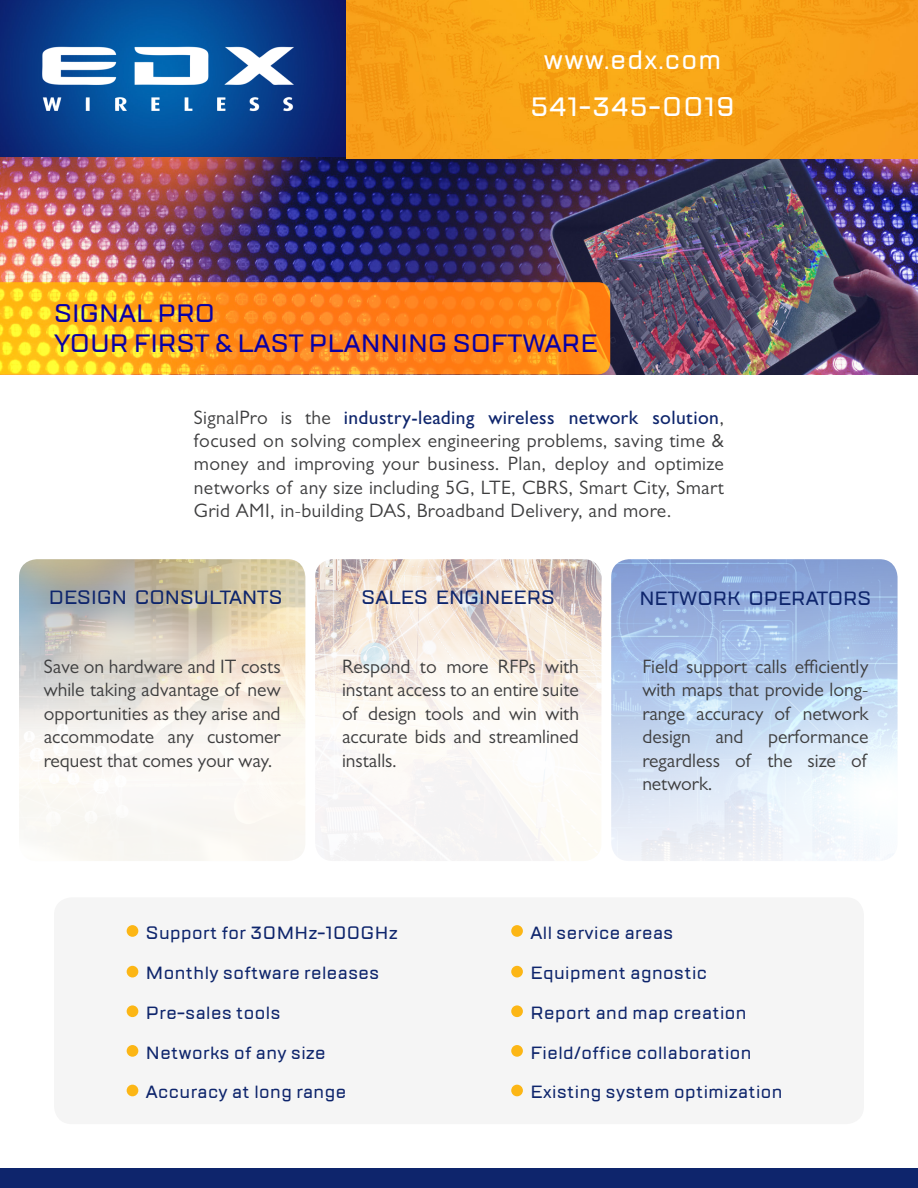
<style>
.page{position:relative;width:918px;height:1188px;background:#fff}
.page>*{position:absolute;margin:0;border:0;box-sizing:border-box;transform-origin:0 0}
.t1{font:500 27px "TT Lakes";letter-spacing:.05em;color:#fff}
.t2{font:500 25.5px "TT Lakes";color:#0a00a5}
.t3{font:19.5px/23.4px "Gill Sans MT Pro";color:#3e3e3f;text-align:justify}
.t4{font:500 19.5px "TT Lakes";color:#0e256c}
.t5{font:500 18px "TT Lakes";letter-spacing:.025em;color:#0e256c}
.s1{font-weight:500;color:#0e256c}
</style>
<div class="page">
<img style="left:19px;top:559px;width:286px;height:302px">
<img style="left:315px;top:559px;width:286px;height:302px">
<img style="left:611px;top:559px;width:287px;height:302px">
<div style="left:54px;top:897px;width:810px;height:227px;background:#f5f5f5;border-radius:18px"></div>
<img style="left:0;top:157px;width:918px;height:218px">
<div style="left:0;top:1168px;width:918px;height:20px;background:#0e256c"></div>
<img style="left:0;top:0;width:346px;height:157px">
<img style="left:346px;top:0;width:572px;height:158px">
<img style="left:37px;top:24px;width:263px;height:113px">
<svg style="left:0;top:282px;width:610px;height:93px;background:#fd981c"></svg>
<div style="left:127px;top:925px;width:11px;height:12px;background:#fcb615;border-radius:50%"></div>
<div style="left:127px;top:966px;width:11px;height:11px;background:#fcb615;border-radius:50%"></div>
<div style="left:511px;top:925px;width:12px;height:12px;background:#fcb615;border-radius:50%"></div>
<div style="left:511px;top:1005px;width:12px;height:12px;background:#fcb615;border-radius:50%"></div>
<div style="left:511px;top:1045px;width:12px;height:12px;background:#fcb615;border-radius:50%"></div>
<div style="left:511px;top:1085px;width:12px;height:11px;background:#fcb615;border-radius:50%"></div>
<div style="left:127px;top:1005px;width:11px;height:12px;background:#fcb615;border-radius:50%"></div>
<div style="left:127px;top:1045px;width:11px;height:12px;background:#fcb615;border-radius:50%"></div>
<div style="left:127px;top:1085px;width:11px;height:11px;background:#fcb615;border-radius:50%"></div>
<div style="left:511px;top:966px;width:12px;height:11px;background:#fcb615;border-radius:50%"></div>
<p class="t1" style="left:544px;top:42px;width:179px">www.edx.com</p>
<p class="t1" style="left:530px;top:89px;width:206px">541-345-0019</p>
<p class="t2" style="left:54px;top:296px;width:163px">SIGNAL PRO</p>
<p class="t2" style="left:54px;top:327px;width:545px">YOUR FIRST &amp; LAST PLANNING SOFTWARE</p>
<p class="t3" style="left:194px;top:405px;width:532px">SignalPro is the <span class="s1">industry-leading wireless network solution</span>, focused on solving complex engineering problems, saving time &amp; money and improving your business. Plan, deploy and optimize networks of any size including 5G, LTE, CBRS, Smart City, Smart Grid AMI, in-building DAS, Broadband Delivery, and more.</p>
<p class="t4" style="left:49px;top:584px;width:235px">DESIGN CONSULTANTS</p>
<p class="t4" style="left:362px;top:584px;width:195px">SALES ENGINEERS</p>
<p class="t4" style="left:639px;top:585px;width:233px">NETWORK OPERATORS</p>
<p class="t3" style="left:44px;top:655px;width:238px">Save on hardware and IT costs while taking advantage of new opportunities as they arise and accommodate any customer request that comes your way.</p>
<p class="t3" style="left:342px;top:655px;width:238px">Respond to more RFPs with instant access to an entire suite of design tools and win with accurate bids and streamlined installs.</p>
<p class="t3" style="left:642px;top:655px;width:228px">Field support calls efficiently with maps that provide long&shy;range accuracy of network design</p>
<p class="t3" style="left:642px;top:725px;width:228px;text-indent:126px">performance regardless of the size of network.</p>
<p class="t3" style="left:715px;top:725px;width:30px">and</p>
<p class="t5" style="left:146px;top:921px;width:253px">Support for 30MHz-100GHz</p>
<p class="t5" style="left:146px;top:962px;width:235px">Monthly software releases</p>
<p class="t5" style="left:146px;top:1001px;width:136px">Pre-sales tools</p>
<p class="t5" style="left:146px;top:1041px;width:181px">Networks of any size</p>
<p class="t5" style="left:146px;top:1080px;width:202px">Accuracy at long range</p>
<p class="t5" style="left:530px;top:921px;width:144px">All service areas</p>
<p class="t5" style="left:530px;top:962px;width:178px">Equipment agnostic</p>
<p class="t5" style="left:530px;top:1001px;width:218px">Report and map creation</p>
<p class="t5" style="left:530px;top:1041px;width:223px">Field/office collaboration</p>
<p class="t5" style="left:530px;top:1080px;width:254px">Existing system optimization</p>
</div>
